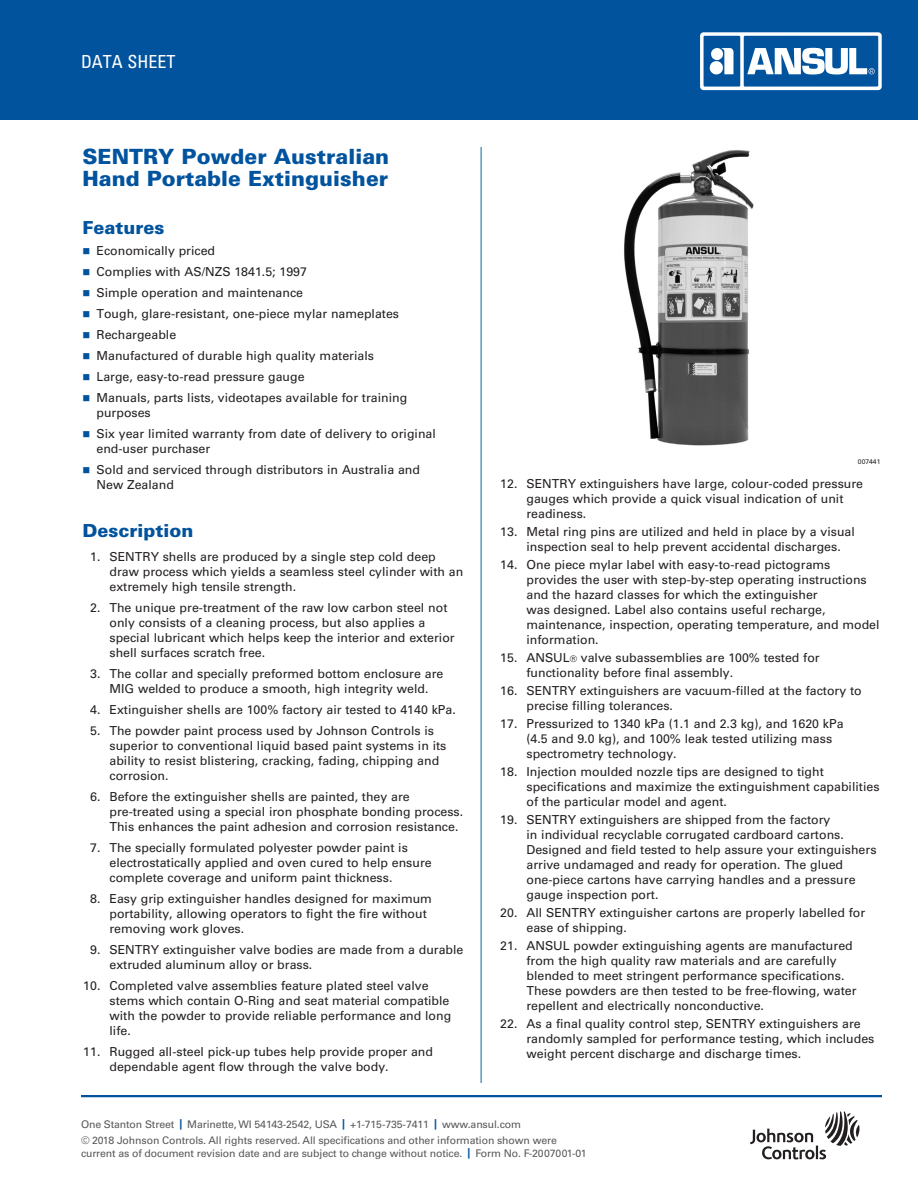
<style>
.page{position:relative;width:918px;height:1188px;background:#fff}
.page>*{position:absolute;margin:0;border:0;box-sizing:border-box;transform-origin:0 0}
._02_Data_Sheet_Heade{font:900 21px "Univers LT Std";color:#01539e}
._03_12_pt_Blue_Heade{font:900 18px "Univers LT Std";color:#01539e}
.t1{font:condensed 18px "Univers LT Std";color:#fff}
._10_Text_-_Num__Tabs{font:12.3px/15px "Univers LT Std";color:#231f20}
._08_Bullet_Text{font:12.3px/15px "Univers LT Std";color:#231f20}
._07_Bullet_Text_1st{font:12.3px "Univers LT Std";color:#231f20}
._27_Tagline-Boilerpl{font:10.5px/13.4px "Univers LT Std";letter-spacing:-.01em;color:#57585a}
._15___of_Art_Drawing{font:6.75px "Univers LT Std";color:#231f20}
.s1{color:#01539e}
.s2{font-size:9px}
.s3{font-weight:700;color:#01539e}
</style>
<div class="page">
<div style="left:0;top:0;width:918px;height:120px;background:#01539e"></div>
<hr style="left:481px;top:147px;width:1px;height:936px;background:#0068a9">
<svg style="left:750px;top:1112px;width:109px;height:48px"></svg>
<hr style="left:81px;top:1095px;width:801px;height:2px;background:#01539e">
<svg style="left:700px;top:32px;width:182px;height:58px"></svg>
<img style="left:624px;top:150px;width:130px;height:296px">
<h2 class="t1" style="left:81px;top:50px;width:96px">DATA SHEET</h2>
<p class="_02_Data_Sheet_Heade" style="left:82px;top:143px;width:308px">SENTRY Powder Australian</p>
<p class="_02_Data_Sheet_Heade" style="left:82px;top:165px;width:307px">Hand Portable Extinguisher</p>
<p class="_03_12_pt_Blue_Heade" style="left:82px;top:216px;width:83px">Features</p>
<p class="_07_Bullet_Text_1st" style="left:82px;top:244px;width:134px"><span class="s1">■</span> Economically priced</p>
<p class="_08_Bullet_Text" style="left:82px;top:264px;width:226px"><span class="s1">■</span> Complies with AS/NZS 1841.5; 1997</p>
<p class="_08_Bullet_Text" style="left:82px;top:285px;width:222px"><span class="s1">■</span> Simple operation and maintenance</p>
<p class="_08_Bullet_Text" style="left:82px;top:306px;width:318px"><span class="s1">■</span> Tough, glare-resistant, one-piece mylar nameplates</p>
<p class="_08_Bullet_Text" style="left:82px;top:327px;width:95px"><span class="s1">■</span> Rechargeable</p>
<p class="_08_Bullet_Text" style="left:82px;top:348px;width:293px"><span class="s1">■</span> Manufactured of durable high quality materials</p>
<p class="_08_Bullet_Text" style="left:82px;top:369px;width:224px"><span class="s1">■</span> Large, easy-to-read pressure gauge</p>
<p class="_08_Bullet_Text" style="left:97px;top:390px;width:312px;text-indent:-14px"><span class="s1">■</span> Manuals, parts lists, videotapes available for training purposes</p>
<p class="_08_Bullet_Text" style="left:97px;top:426px;width:341px;text-indent:-14px"><span class="s1">■</span> Six year limited warranty from date of delivery to original end-user purchaser</p>
<p class="_08_Bullet_Text" style="left:97px;top:462px;width:325px;text-indent:-14px"><span class="s1">■</span> Sold and serviced through distributors in Australia and<br>New Zealand</p>
<p class="_03_12_pt_Blue_Heade" style="left:82px;top:519px;width:112px">Description</p>
<p class="_10_Text_-_Num__Tabs" style="left:110px;top:549px;width:355px;text-indent:-19px">1. SENTRY shells are produced by a single step cold deep draw process which yields a seamless steel cylinder with an extremely high tensile strength.</p>
<p class="_10_Text_-_Num__Tabs" style="left:110px;top:600px;width:347px;text-indent:-19px">2. The unique pre-treatment of the raw low carbon steel not only consists of a cleaning process, but also applies a special lubricant which helps keep the interior and exterior shell surfaces scratch free.</p>
<p class="_10_Text_-_Num__Tabs" style="left:90px;top:666px;width:355px;text-align:center">3. The collar and specially preformed bottom enclosure are<br>MIG welded to produce a smooth, high integrity weld.</p>
<p class="_10_Text_-_Num__Tabs" style="left:90px;top:702px;width:367px">4. Extinguisher shells are 100% factory air tested to 4140 kPa.</p>
<p class="_10_Text_-_Num__Tabs" style="left:110px;top:723px;width:338px;text-indent:-19px">5. The powder paint process used by Johnson Controls is superior to conventional liquid based paint systems in its ability to resist blistering, cracking, fading, chipping and corrosion.</p>
<p class="_10_Text_-_Num__Tabs" style="left:110px;top:789px;width:355px;text-indent:-19px">6. Before the extinguisher shells are painted, they are pre-treated using a special iron phosphate bonding process.<br>This enhances the paint adhesion and corrosion resistance.</p>
<p class="_10_Text_-_Num__Tabs" style="left:110px;top:840px;width:324px;text-indent:-19px">7. The specially formulated polyester powder paint is electrostatically applied and oven cured to help ensure complete coverage and uniform paint thickness.</p>
<p class="_10_Text_-_Num__Tabs" style="left:110px;top:891px;width:324px;text-indent:-19px">8. Easy grip extinguisher handles designed for maximum portability, allowing operators to fight the fire without removing work gloves.</p>
<p class="_10_Text_-_Num__Tabs" style="left:110px;top:942px;width:355px;text-indent:-19px">9. SENTRY extinguisher valve bodies are made from a durable extruded aluminum alloy or brass.</p>
<p class="_10_Text_-_Num__Tabs" style="left:110px;top:978px;width:343px;text-indent:-26px">10. Completed valve assemblies feature plated steel valve stems which contain O-Ring and seat material compatible with the powder to provide reliable performance and long life.</p>
<p class="_10_Text_-_Num__Tabs" style="left:110px;top:1044px;width:325px;text-indent:-26px">11. Rugged all-steel pick-up tubes help provide proper and dependable agent flow through the valve body.</p>
<p class="_15___of_Art_Drawing" style="left:858px;top:458px;width:24px">007441</p>
<p class="_10_Text_-_Num__Tabs" style="left:526px;top:476px;width:338px;text-indent:-26px">12. SENTRY extinguishers have large, colour-coded pressure gauges which provide a quick visual indication of unit readiness.</p>
<p class="_10_Text_-_Num__Tabs" style="left:526px;top:524px;width:330px;text-indent:-26px">13. Metal ring pins are utilized and held in place by a visual inspection seal to help prevent accidental discharges.</p>
<p class="_10_Text_-_Num__Tabs" style="left:526px;top:557px;width:355px;text-indent:-26px">14. One piece mylar label with easy-to-read pictograms provides the user with step-by-step operating instructions and the hazard classes for which the extinguisher<br>was designed. Label also contains useful recharge, maintenance, inspection, operating temperature, and model information.</p>
<p class="_10_Text_-_Num__Tabs" style="left:526px;top:650px;width:295px;text-indent:-26px">15. ANSUL<span class="s2">®</span> valve subassemblies are 100% tested for functionality before final assembly.</p>
<p class="_10_Text_-_Num__Tabs" style="left:526px;top:683px;width:337px;text-indent:-26px">16. SENTRY extinguishers are vacuum-filled at the factory to precise filling tolerances.</p>
<p class="_10_Text_-_Num__Tabs" style="left:526px;top:716px;width:319px;text-indent:-26px">17. Pressurized to 1340 kPa (1.1 and 2.3 kg), and 1620 kPa (4.5 and 9.0 kg), and 100% leak tested utilizing mass spectrometry technology.</p>
<p class="_10_Text_-_Num__Tabs" style="left:526px;top:764px;width:355px;text-indent:-26px">18. Injection moulded nozzle tips are designed to tight specifications and maximize the extinguishment capabilities of the particular model and agent.</p>
<p class="_10_Text_-_Num__Tabs" style="left:526px;top:812px;width:352px;text-indent:-26px">19. SENTRY extinguishers are shipped from the factory<br>in individual recyclable corrugated cardboard cartons.<br>Designed and field tested to help assure your extinguishers arrive undamaged and ready for operation. The glued one-piece cartons have carrying handles and a pressure gauge inspection port.</p>
<p class="_10_Text_-_Num__Tabs" style="left:526px;top:905px;width:340px;text-indent:-26px">20. All SENTRY extinguisher cartons are properly labelled for ease of shipping.</p>
<p class="_10_Text_-_Num__Tabs" style="left:526px;top:938px;width:332px;text-indent:-26px">21. ANSUL powder extinguishing agents are manufactured from the high quality raw materials and are carefully blended to meet stringent performance specifications.<br>These powders are then tested to be free-flowing, water repellent and electrically nonconductive.</p>
<p class="_10_Text_-_Num__Tabs" style="left:526px;top:1016px;width:349px;text-indent:-26px">22. As a final quality control step, SENTRY extinguishers are randomly sampled for performance testing, which includes weight percent discharge and discharge times.</p>
<p class="_27_Tagline-Boilerpl" style="left:81px;top:1117px;width:442px">One Stanton Street <span class="s3">|</span> Marinette, WI 54143-2542, USA <span class="s3">|</span> +1-715-735-7411 <span class="s3">|</span> www.ansul.com</p>
<p class="_27_Tagline-Boilerpl" style="left:81px;top:1134px;width:507px">© 2018 Johnson Controls. All rights reserved. All specifications and other information shown were current as of document revision date and are subject to change without notice. <span class="s3">|</span> Form No. F-2007001-01</p>
</div>
